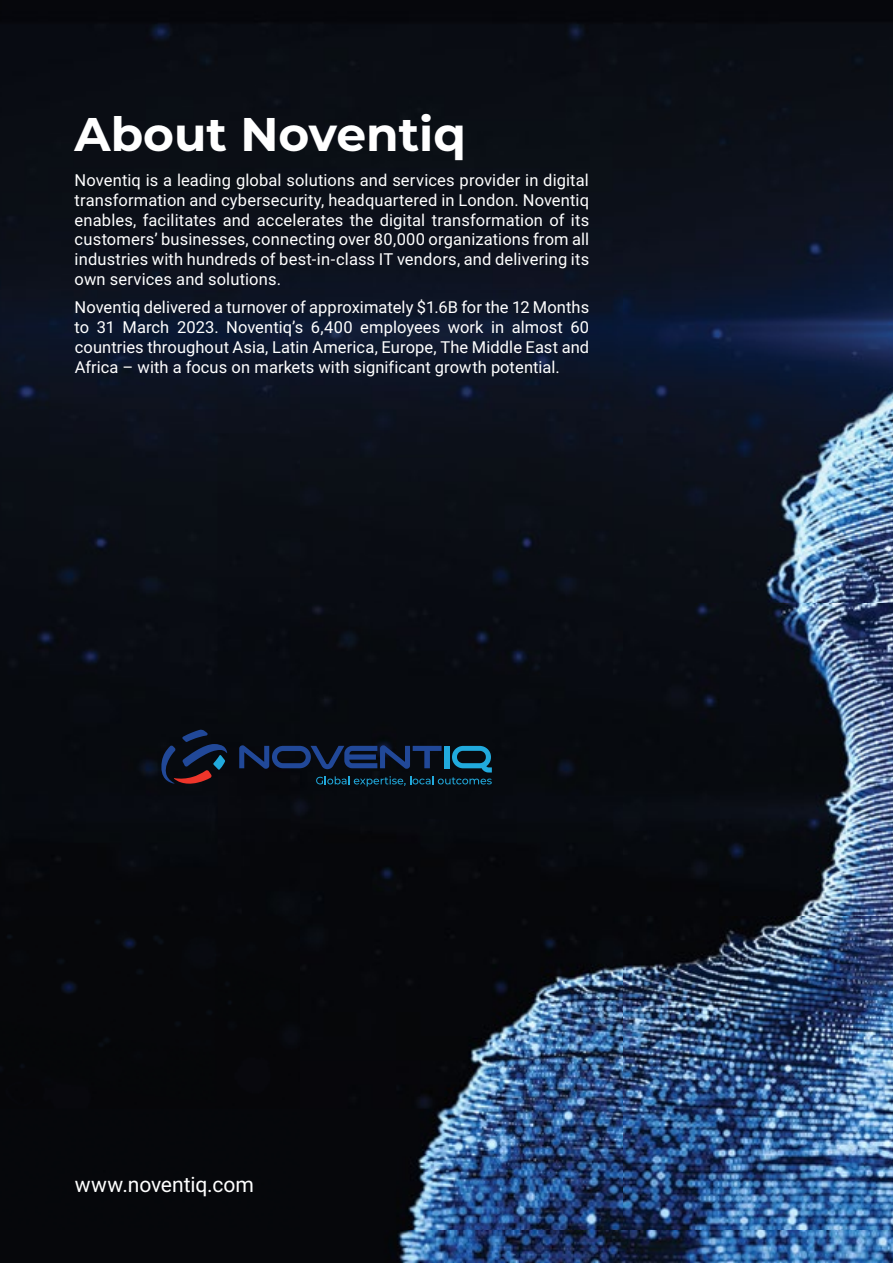
<style>
.page{position:relative;width:893px;height:1263px;background:#fff}
.page>*{position:absolute;margin:0;border:0;box-sizing:border-box;transform-origin:0 0}
.t1{font:700 47.25px "Montserrat";color:#fff}
.t2{font:21.15px "Roboto";color:#fff}
.t3{font:16.5px/19.8px "Roboto";letter-spacing:.005em;color:#fff;text-align:justify}
</style>
<div class="page">
<img style="left:0;top:0;width:893px;height:1263px">
<svg style="left:160px;top:730px;width:68px;height:54px;background:#1a1c2f"></svg>
<svg style="left:239px;top:745px;width:253px;height:41px;background:#0e2640"></svg>
<h1 class="t1" style="left:75px;top:100px;width:393px">About Noventiq</h1>
<p class="t3" style="left:75px;top:171px;width:516px">Noventiq is a leading global solutions and services provider in digital transformation and cybersecurity, headquartered in London. Noventiq enables, facilitates and accelerates the digital transformation of its customers’ businesses, connecting over 80,000 organizations from all industries with hundreds of best-in-class IT vendors, and delivering its own services and solutions.</p>
<p class="t3" style="left:75px;top:298px;width:516px">Noventiq delivered a turnover of approximately $1.6B for the 12 Months to 31 March 2023. Noventiq’s 6,400 employees work in almost 60 countries throughout Asia, Latin America, Europe, The Middle East and Africa – with a focus on markets with significant growth potential.</p>
<p class="t2" style="left:75px;top:1174px;width:181px">www.noventiq.com</p>
</div>
